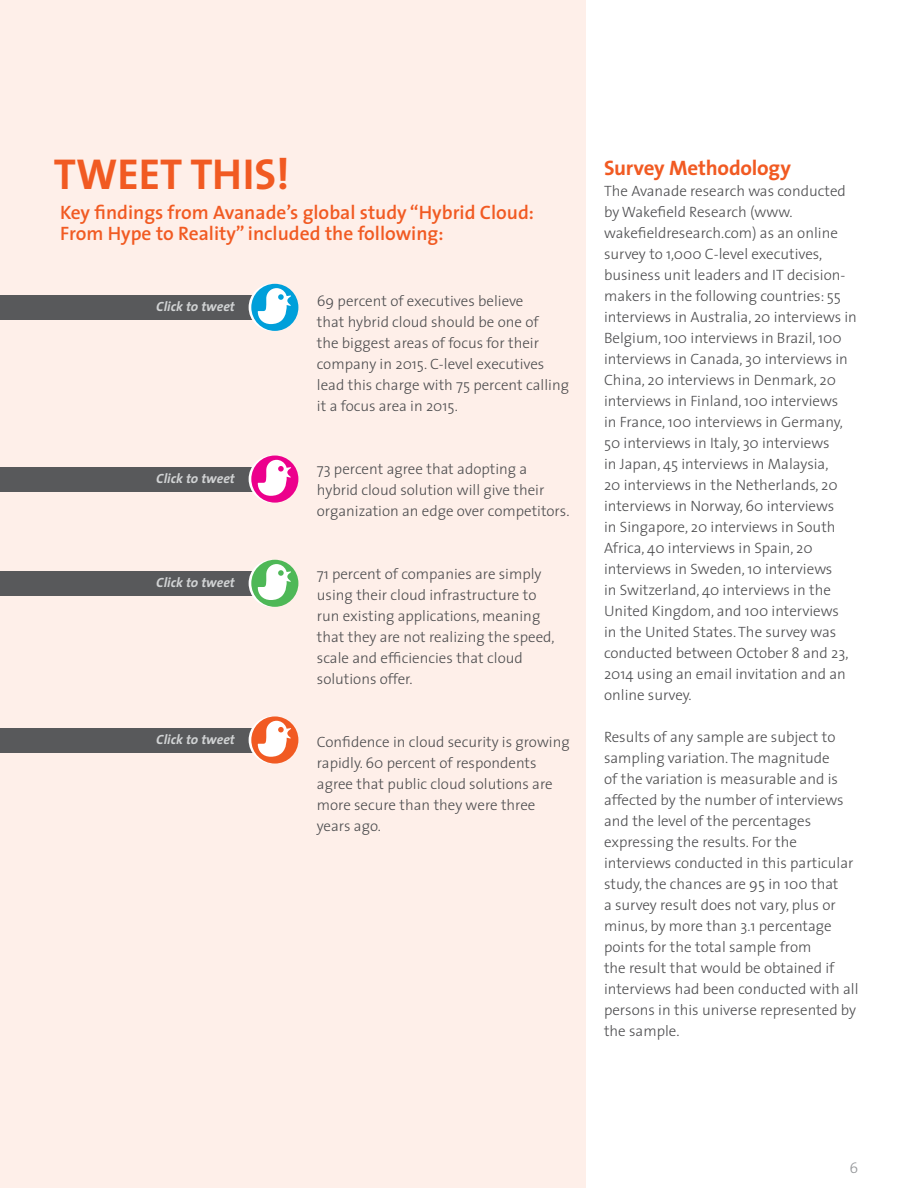
<style>
.page{position:relative;width:918px;height:1188px;background:#fff}
.page>*{position:absolute;margin:0;border:0;box-sizing:border-box;transform-origin:0 0}
.t1{font:700 43.5px "The Sans";color:#f15a22}
.t2{font:700 21px "The Sans";letter-spacing:-.01em;color:#f15a22}
.t3{font:600 19.5px/21px "The Sans";color:#f15a22}
.t4{font:300 15px/21px "The Sans";color:#4d4d4f}
.t5{font:300 15px "The Sans";color:#939598}
.t6{font:italic 700 13.5px "The Sans";color:#d1d3d4}
</style>
<div class="page">
<div style="left:0;top:0;width:586px;height:1188px;background:#feefe9"></div>
<div style="left:0;top:295px;width:267px;height:24px;background:#58595b"></div>
<div style="left:0;top:467px;width:267px;height:24px;background:#58595b"></div>
<div style="left:0;top:571px;width:267px;height:24px;background:#58595b"></div>
<div style="left:0;top:728px;width:267px;height:24px;background:#58595b"></div>
<div style="left:249px;top:284px;width:47px;height:47px;background:#fff;border-radius:50%"></div>
<svg style="left:249px;top:456px;width:47px;height:47px"></svg>
<div style="left:249px;top:560px;width:47px;height:47px;background:#fff;border-radius:50%"></div>
<svg style="left:249px;top:716px;width:47px;height:48px"></svg>
<div style="left:251px;top:284px;width:47px;height:47px;background:#009fda;border-radius:50%"></div>
<div style="left:251px;top:456px;width:47px;height:47px;background:#ec008c;border-radius:50%"></div>
<div style="left:251px;top:560px;width:47px;height:47px;background:#4eb857;border-radius:50%"></div>
<div style="left:251px;top:716px;width:47px;height:48px;background:#f15a22;border-radius:50%"></div>
<svg style="left:258px;top:288px;width:33px;height:36px"></svg>
<svg style="left:258px;top:460px;width:33px;height:36px"></svg>
<svg style="left:258px;top:564px;width:33px;height:36px"></svg>
<svg style="left:258px;top:721px;width:33px;height:36px"></svg>
<h1 class="t1" style="left:54px;top:147px;width:237px">TWEET THIS!</h1>
<h3 class="t3" style="left:60px;top:202px;width:475px">Key findings from Avanade’s global study “Hybrid Cloud:<br>From Hype to Reality” included the following:</h3>
<p class="t6" style="left:156px;top:298px;width:80px">Click to tweet</p>
<p class="t6" style="left:156px;top:470px;width:80px">Click to tweet</p>
<p class="t6" style="left:156px;top:574px;width:80px">Click to tweet</p>
<p class="t6" style="left:156px;top:731px;width:80px">Click to tweet</p>
<p class="t4" style="left:317px;top:290px;width:254px">69 percent of executives believe<br>that hybrid cloud should be one of<br>the biggest areas of focus for their company in 2015. C-level executives lead this charge with 75 percent calling it a focus area in 2015.</p>
<p class="t4" style="left:317px;top:458px;width:254px">73 percent agree that adopting a hybrid cloud solution will give their organization an edge over competitors.</p>
<p class="t4" style="left:317px;top:563px;width:239px">71 percent of companies are simply using their cloud infrastructure to run existing applications, meaning that they are not realizing the speed, scale and efficiencies that cloud solutions offer.</p>
<p class="t4" style="left:317px;top:731px;width:254px">Confidence in cloud security is growing rapidly. 60 percent of respondents agree that public cloud solutions are more secure than they were three years ago.</p>
<h2 class="t2" style="left:604px;top:154px;width:188px">Survey Methodology</h2>
<p class="t4" style="left:604px;top:180px;width:254px">The Avanade research was conducted by Wakefield Research (www. wakefieldresearch.com) as an online survey to 1,000 C-level executives, business unit leaders and IT decision&shy;makers in the following countries: 55 interviews in Australia, 20 interviews in Belgium, 100 interviews in Brazil, 100 interviews in Canada, 30 interviews in China, 20 interviews in Denmark, 20 interviews in Finland, 100 interviews<br>in France, 100 interviews in Germany, 50 interviews in Italy, 30 interviews<br>in Japan, 45 interviews in Malaysia,<br>20 interviews in the Netherlands, 20 interviews in Norway, 60 interviews<br>in Singapore, 20 interviews in South Africa, 40 interviews in Spain, 20 interviews in Sweden, 10 interviews<br>in Switzerland, 40 interviews in the United Kingdom, and 100 interviews<br>in the United States. The survey was conducted between October 8 and 23, 2014 using an email invitation and an online survey.</p>
<p class="t4" style="left:604px;top:726px;width:256px">Results of any sample are subject to sampling variation. The magnitude<br>of the variation is measurable and is affected by the number of interviews and the level of the percentages expressing the results. For the interviews conducted in this particular study, the chances are 95 in 100 that<br>a survey result does not vary, plus or minus, by more than 3.1 percentage points for the total sample from<br>the result that would be obtained if interviews had been conducted with all persons in this universe represented by the sample.</p>
<p class="t5" style="left:849px;top:1159px;width:10px">6</p>
</div>
